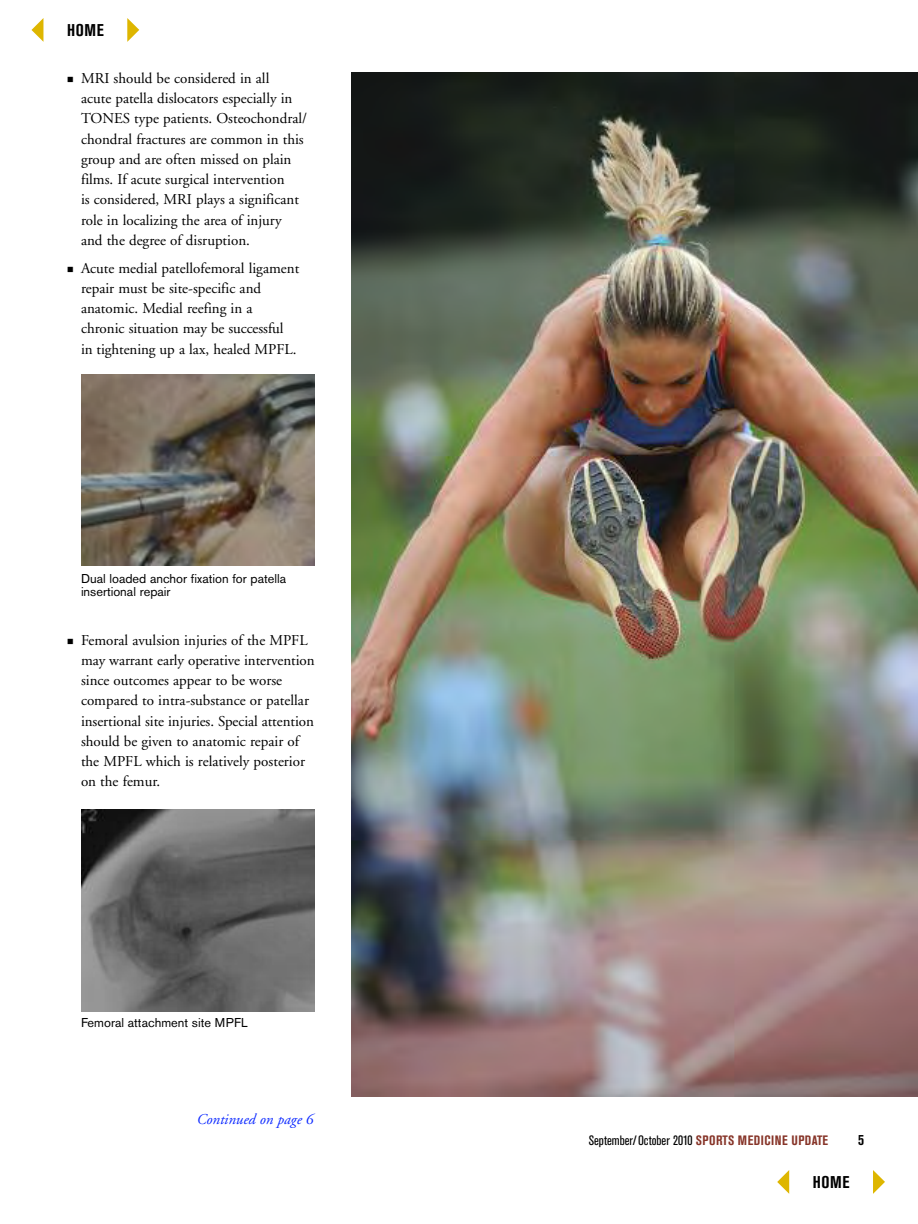
<style>
.page{position:relative;width:918px;height:1224px;background:#fff}
.page>*{position:absolute;margin:0;border:0;box-sizing:border-box;transform-origin:0 0}
.t1{font:700 condensed 16.95px "Akzidenz Grotesk BE";letter-spacing:.035em;color:#000}
.t2{font:15px/20.2px "Adobe Garamond";color:#000}
.t3{font:italic 15px "Adobe Garamond";color:#0c29ff}
.t4{font:700 condensed 15px "Akzidenz Grotesk BE";color:#000}
.t5{font:condensed 13.5px "Akzidenz Grotesk BE";color:#000}
.t6{font:12.75px/13.5px "Akzidenz Grotesk BE";color:#000}
.s1{font-weight:700;color:#873529}
</style>
<div class="page">
<img style="left:81px;top:810px;width:234px;height:201px">
<img style="left:81px;top:375px;width:234px;height:190px">
<img style="left:351px;top:72px;width:567px;height:1024px">
<svg style="left:127px;top:18px;width:12px;height:24px"></svg>
<svg style="left:32px;top:18px;width:11px;height:24px"></svg>
<svg style="left:873px;top:1170px;width:12px;height:24px"></svg>
<svg style="left:777px;top:1170px;width:12px;height:24px"></svg>
<p class="t1" style="left:67px;top:24px;width:38px">HOME</p>
<p class="t2" style="left:81px;top:69px;width:228px">MRI should be considered in all<br>acute patella dislocators especially in TONES type patients. Osteochondral/ chondral fractures are common in this group and are often missed on plain films. If acute surgical intervention<br>is considered, MRI plays a significant role in localizing the area of injury and the degree of disruption.</p>
<p class="t2" style="left:81px;top:259px;width:220px">Acute medial patellofemoral ligament repair must be site-specific and anatomic. Medial reefing in a chronic situation may be successful<br>in tightening up a lax, healed MPFL.</p>
<p class="t6" style="left:81px;top:573px;width:207px">Dual loaded anchor fixation for patella insertional repair</p>
<p class="t2" style="left:81px;top:631px;width:235px">Femoral avulsion injuries of the MPFL may warrant early operative intervention since outcomes appear to be worse compared to intra-substance or patellar insertional site injuries. Special attention should be given to anatomic repair of the MPFL which is relatively posterior on the femur.</p>
<p class="t6" style="left:81px;top:1017px;width:168px">Femoral attachment site MPFL</p>
<p class="t3" style="left:197px;top:1113px;width:118px">Continued on page 6</p>
<p class="t5" style="left:589px;top:1135px;width:241px">September/October 2010 <span class="s1">SPORTS MEDICINE UPDATE</span></p>
<p class="t4" style="left:858px;top:1134px;width:7px">5</p>
<p class="t1" style="left:813px;top:1176px;width:38px">HOME</p>
</div>
